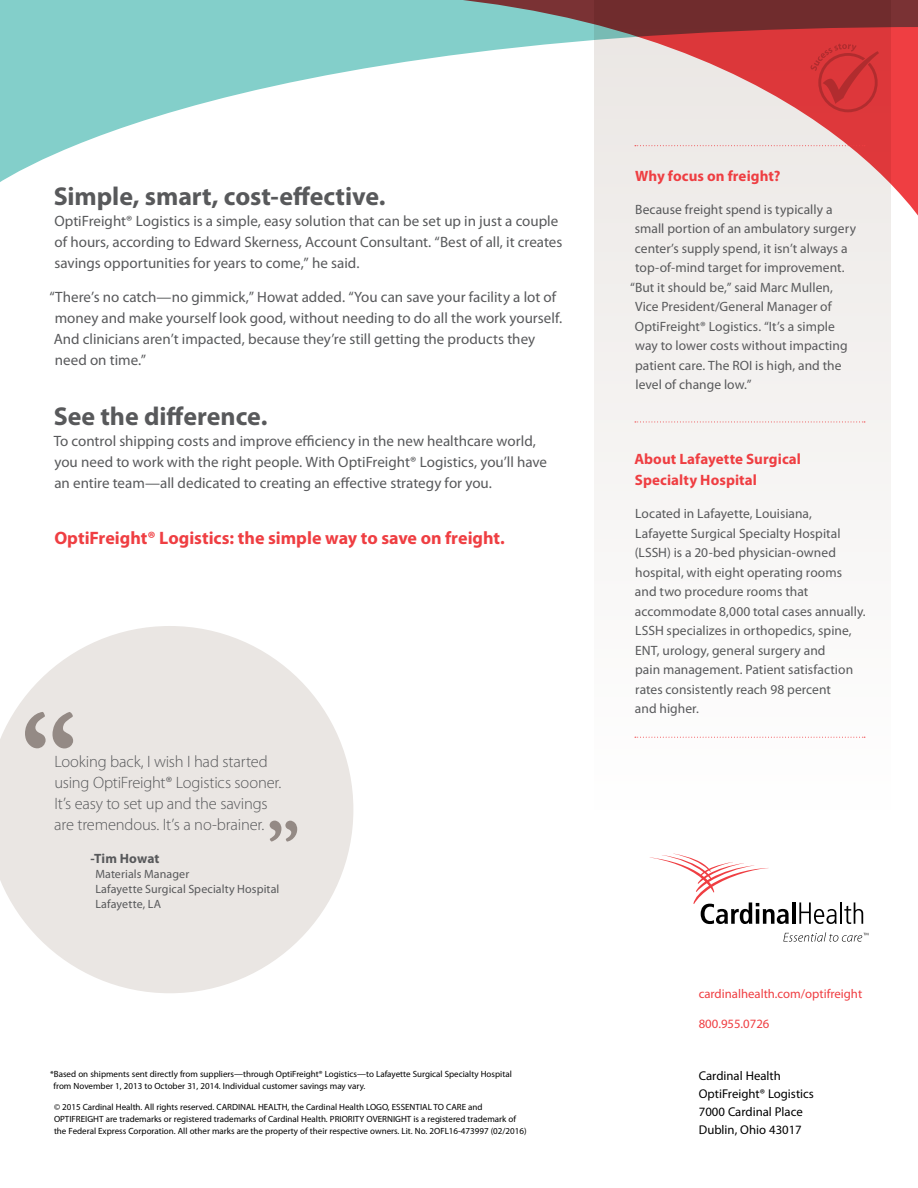
<style>
.page{position:relative;width:918px;height:1188px;background:#fff}
.page>*{position:absolute;margin:0;border:0;box-sizing:border-box;transform-origin:0 0}
.t1{font:700 116.1px "Garamond";color:#948a85}
.t2{font:700 66.6px "Garamond";color:#948a85}
.t3{font:700 25.95px "Myriad Pro";letter-spacing:-.005em;color:#58595b}
.t4{font:700 18px "Myriad Pro";color:#ef3e42}
.t5{font:300 16.5px/21px "Myriad Pro";letter-spacing:-.015em;color:#58595b}
.t6{font:15px/21px "Myriad Pro";color:#58595b}
.t7{font:700 15px/21px "Myriad Pro";letter-spacing:.005em;color:#ef3e42}
.t8{font:13.5px/19.5px "Myriad Pro";letter-spacing:.005em;color:#58595b}
.t9{font:700 13.5px "Myriad Pro";letter-spacing:.01em;color:#58595b}
.t10{font:12.75px/18px "Myriad Pro";color:#000}
.t11{font:12.75px "Myriad Pro";color:#ef3e42}
.t12{font:12px/15px "Myriad Pro";letter-spacing:.005em;color:#58595b}
.t13{font:9px/12px "Myriad Pro";color:#000}
</style>
<div class="page">
<div style="left:594px;top:0;width:297px;height:810px;background:#f7f5f4"></div>
<svg style="left:783px;top:932px;width:86px;height:10px"></svg>
<hr style="left:792px;top:902px;width:4px;height:22px;background:#000">
<hr style="left:840px;top:902px;width:2px;height:22px;background:#000">
<svg style="left:650px;top:854px;width:139px;height:70px"></svg>
<svg style="left:844px;top:902px;width:19px;height:22px"></svg>
<svg style="left:799px;top:902px;width:38px;height:22px"></svg>
<svg style="left:594px;top:191px;width:324px;height:32px;fill:#efecea"></svg>
<svg style="left:0;top:0;width:918px;height:191px"></svg>
<svg style="left:0;top:626px;width:353px;height:367px;fill:#eae6e3"></svg>
<svg style="left:635px;top:422px;width:230px;height:1px"></svg>
<svg style="left:635px;top:737px;width:230px;height:1px"></svg>
<svg style="left:810px;top:44px;width:69px;height:68px;background:#d13437"></svg>
<svg style="left:635px;top:145px;width:230px;height:1px"></svg>
<h3 class="t3" style="left:54px;top:182px;width:333px">Simple, smart, cost-effective.</h3>
<p class="t6" style="left:54px;top:211px;width:509px">OptiFreight® Logistics is a simple, easy solution that can be set up in just a couple of hours, according to Edward Skerness, Account Consultant. “Best of all, it creates savings opportunities for years to come,” he said.</p>
<p class="t6" style="left:50px;top:287px;width:514px">“There’s no catch—no gimmick,” Howat added. “You can save your facility a lot of money and make yourself look good, without needing to do all the work yourself.<br>And clinicians aren’t impacted, because they’re still getting the products they need on time.”</p>
<h3 class="t3" style="left:54px;top:402px;width:215px">See the difference.</h3>
<p class="t6" style="left:54px;top:431px;width:495px">To control shipping costs and improve efficiency in the new healthcare world, you need to work with the right people. With OptiFreight® Logistics, you’ll have an entire team—all dedicated to creating an effective strategy for you.</p>
<h3 class="t4" style="left:54px;top:528px;width:452px">OptiFreight® Logistics: the simple way to save on freight.</h3>
<h1 class="t1" style="left:20px;top:680px;width:58px">“</h1>
<p class="t5" style="left:54px;top:751px;width:229px">Looking back, I wish I had started using OptiFreight® Logistics sooner.<br>It’s easy to set up and the savings are tremendous. It’s a no-brainer.</p>
<p class="t9" style="left:90px;top:851px;width:71px">-Tim Howat</p>
<p class="t12" style="left:95px;top:866px;width:186px">Materials Manager<br>Lafayette Surgical Specialty Hospital<br>Lafayette, LA</p>
<h2 class="t2" style="left:300px;top:860px;width:34px;rotate:-180deg">“</h2>
<p class="t13" style="left:54px;top:1068px;width:460px;text-indent:-3px">*Based on shipments sent directly from suppliers—through OptiFreight® Logistics—to Lafayette Surgical Specialty Hospital from November 1, 2013 to October 31, 2014. Individual customer savings may vary.</p>
<p class="t13" style="left:54px;top:1101px;width:474px">© 2015 Cardinal Health. All rights reserved. CARDINAL HEALTH, the Cardinal Health LOGO, ESSENTIAL TO CARE and<br>OPTIFREIGHT are trademarks or registered trademarks of Cardinal Health. PRIORITY OVERNIGHT is a registered trademark of the Federal Express Corporation. All other marks are the property of their respective owners. Lit. No. 2OFL16-473997 (02/2016)</p>
<p class="t7" style="left:635px;top:165px;width:147px">Why focus on freight?</p>
<p class="t8" style="left:635px;top:200px;width:199px">Because freight spend is typically a</p>
<p class="t8" style="left:635px;top:219px;width:223px">small portion of an ambulatory surgery</p>
<p class="t8" style="left:635px;top:239px;width:214px">center’s supply spend, it isn’t always a</p>
<p class="t8" style="left:635px;top:258px;width:211px">top-of-mind target for improvement.</p>
<p class="t8" style="left:630px;top:278px;width:204px">“But it should be,” said Marc Mullen,</p>
<p class="t8" style="left:635px;top:297px;width:198px">Vice President/General Manager of</p>
<p class="t8" style="left:635px;top:317px;width:201px">OptiFreight® Logistics. “It’s a simple</p>
<p class="t8" style="left:635px;top:336px;width:214px">way to lower costs without impacting</p>
<p class="t8" style="left:635px;top:356px;width:208px">patient care. The ROI is high, and the</p>
<p class="t8" style="left:635px;top:375px;width:118px">level of change low.”</p>
<p class="t7" style="left:634px;top:449px;width:168px">About Lafayette Surgical<br>Specialty Hospital</p>
<p class="t8" style="left:635px;top:504px;width:232px">Located in Lafayette, Louisiana, Lafayette Surgical Specialty Hospital (LSSH) is a 20-bed physician-owned hospital, with eight operating rooms and two procedure rooms that accommodate 8,000 total cases annually.<br>LSSH specializes in orthopedics, spine, ENT, urology, general surgery and<br>pain management. Patient satisfaction rates consistently reach 98 percent<br>and higher.</p>
<p class="t11" style="left:699px;top:987px;width:165px">cardinalhealth.com/optifreight</p>
<p class="t11" style="left:699px;top:1017px;width:72px">800.955.0726</p>
<p class="t10" style="left:699px;top:1067px;width:117px">Cardinal Health<br>OptiFreight® Logistics<br>7000 Cardinal Place<br>Dublin, Ohio 43017</p>
</div>
